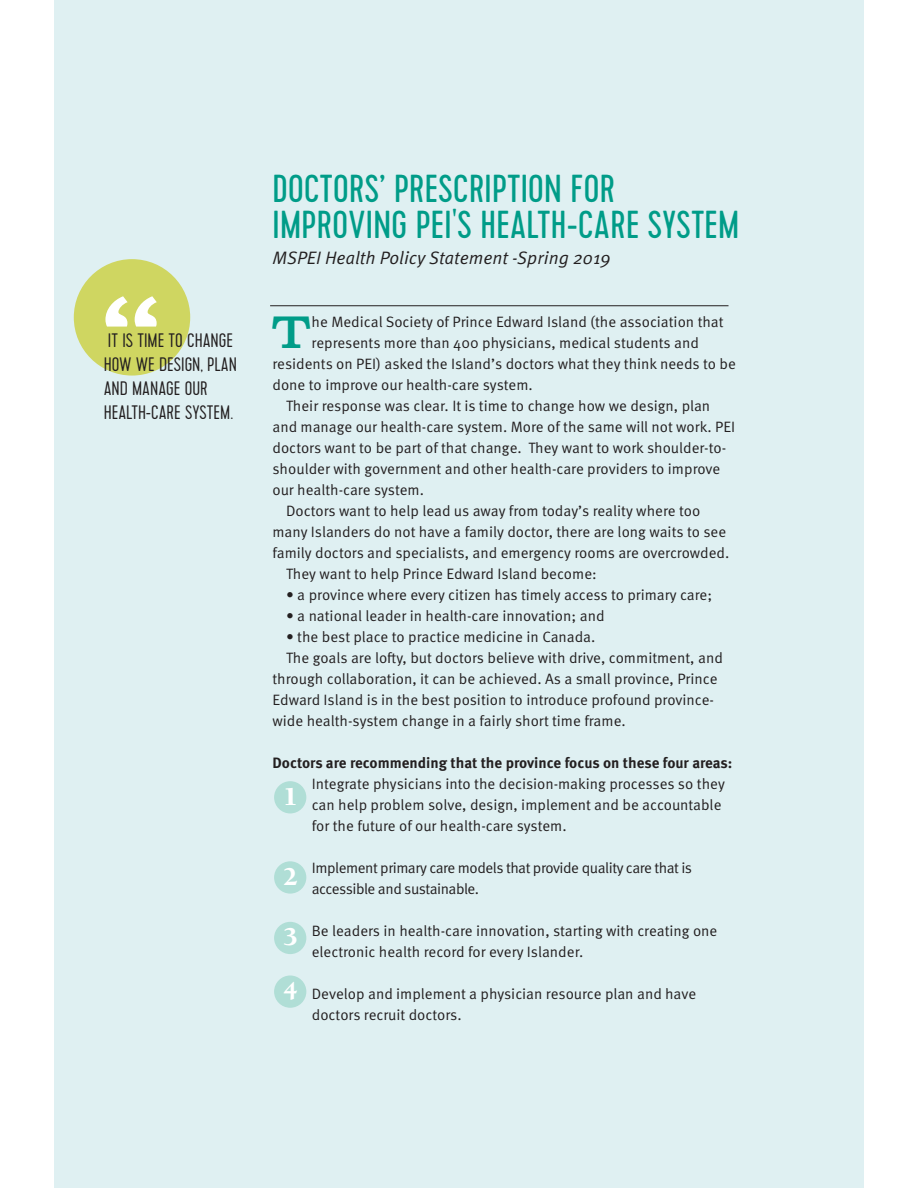
<style>
.page{position:relative;width:918px;height:1188px;background:#fff}
.page>*{position:absolute;margin:0;border:0;box-sizing:border-box;transform-origin:0 0}
.body_intro{font:500 45px "Columbia Titling";color:#009c88}
.H-2{font:39px/36px "Cervo";letter-spacing:.01em;color:#009c88}
.sub_hed{font:900 26.25px "Berkeley Std";color:#fff}
.pull_quote_2{font:300 19.5px/24px "Cervo";color:#231f20}
.body{font:18px "Meta OT Norm Ita";color:#231f20}
.body-2{font:15px/21px "Meta OT Norm";color:#231f20}
.body_intro-2{font:15px "Meta OT Norm";color:#231f20}
.body-3{font:15px/21px "Meta OT Norm";letter-spacing:-.03em;color:#231f20}
.body-4{font:700 15px "Meta OT";color:#231f20}
</style>
<div class="page">
<hr style="left:54px;top:1135px;width:809px;height:1px;background:#8a8a8e">
<div style="left:55px;top:0;width:809px;height:1188px;background:#dff0f2"></div>
<div style="left:74px;top:259px;width:116px;height:117px;background:#cfd661;border-radius:50%"></div>
<svg style="left:105px;top:296px;width:52px;height:31px"></svg>
<hr style="left:270px;top:305px;width:459px;height:1px;background:#231f20">
<div style="left:274px;top:781px;width:32px;height:32px;background:#b0ded6;border-radius:50%"></div>
<div style="left:274px;top:861px;width:32px;height:33px;background:#b0ded6;border-radius:50%"></div>
<div style="left:274px;top:922px;width:32px;height:32px;background:#b0ded6;border-radius:50%"></div>
<div style="left:274px;top:975px;width:32px;height:33px;background:#b0ded6;border-radius:50%"></div>
<p class="pull_quote_2" style="left:104px;top:329px;width:135px">IT IS TIME TO CHANGE<br>HOW WE DESIGN, PLAN<br>AND MANAGE OUR<br>HEALTH-CARE SYSTEM.</p>
<p class="H-2" style="left:273px;top:172px;width:468px">DOCTORS’ PRESCRIPTION FOR<br>IMPROVING PEI'S HEALTH-CARE SYSTEM</p>
<p class="body" style="left:273px;top:247px;width:340px">MSPEI Health Policy Statement -Spring 2019</p>
<p class="body_intro" style="left:271px;top:306px;width:42px">T</p>
<p class="body_intro-2" style="left:312px;top:313px;width:414px">he Medical Society of Prince Edward Island (the association that</p>
<p class="body_intro-2" style="left:312px;top:334px;width:389px">represents more than 400 physicians, medical students and</p>
<p class="body_intro-2" style="left:273px;top:355px;width:465px">residents on PEI) asked the Island’s doctors what they think needs to be</p>
<p class="body_intro-2" style="left:273px;top:376px;width:262px">done to improve our health-care system.</p>
<p class="body-2" style="left:273px;top:395px;width:464px;text-indent:14px">Their response was clear. It is time to change how we design, plan and manage our health-care system. More of the same will not work. PEI doctors want to be part of that change. They want to work shoulder-to&shy;shoulder with government and other health-care providers to improve our health-care system.</p>
<p class="body-2" style="left:273px;top:500px;width:459px;text-indent:14px">Doctors want to help lead us away from today’s reality where too many Islanders do not have a family doctor, there are long waits to see family doctors and specialists, and emergency rooms are overcrowded.</p>
<p class="body-2" style="left:286px;top:563px;width:312px">They want to help Prince Edward Island become:</p>
<p class="body-2" style="left:286px;top:584px;width:428px">• a province where every citizen has timely access to primary care;</p>
<p class="body-2" style="left:286px;top:605px;width:320px">• a national leader in health-care innovation; and</p>
<p class="body-2" style="left:286px;top:626px;width:311px">• the best place to practice medicine in Canada.</p>
<p class="body-2" style="left:273px;top:647px;width:452px;text-indent:14px">The goals are lofty, but doctors believe with drive, commitment, and through collaboration, it can be achieved. As a small province, Prince Edward Island is in the best position to introduce profound province&shy;wide health-system change in a fairly short time frame.</p>
<p class="body-4" style="left:273px;top:753px;width:462px">Doctors are recommending that the province focus on these four areas:</p>
<p class="body-2" style="left:312px;top:773px;width:415px">Integrate physicians into the decision-making processes so they can help problem solve, design, implement and be accountable for the future of our health-care system.</p>
<p class="body-3" style="left:312px;top:857px;width:382px">Implement primary care models that provide quality care that is accessible and sustainable.</p>
<p class="body-2" style="left:312px;top:920px;width:407px">Be leaders in health-care innovation, starting with creating one electronic health record for every Islander.</p>
<p class="body-2" style="left:312px;top:983px;width:386px">Develop and implement a physician resource plan and have doctors recruit doctors.</p>
<p class="sub_hed" style="left:283px;top:782px;width:16px">1</p>
<p class="sub_hed" style="left:283px;top:863px;width:16px">2</p>
<p class="sub_hed" style="left:283px;top:923px;width:16px">3</p>
<p class="sub_hed" style="left:283px;top:977px;width:16px">4</p>
</div>
